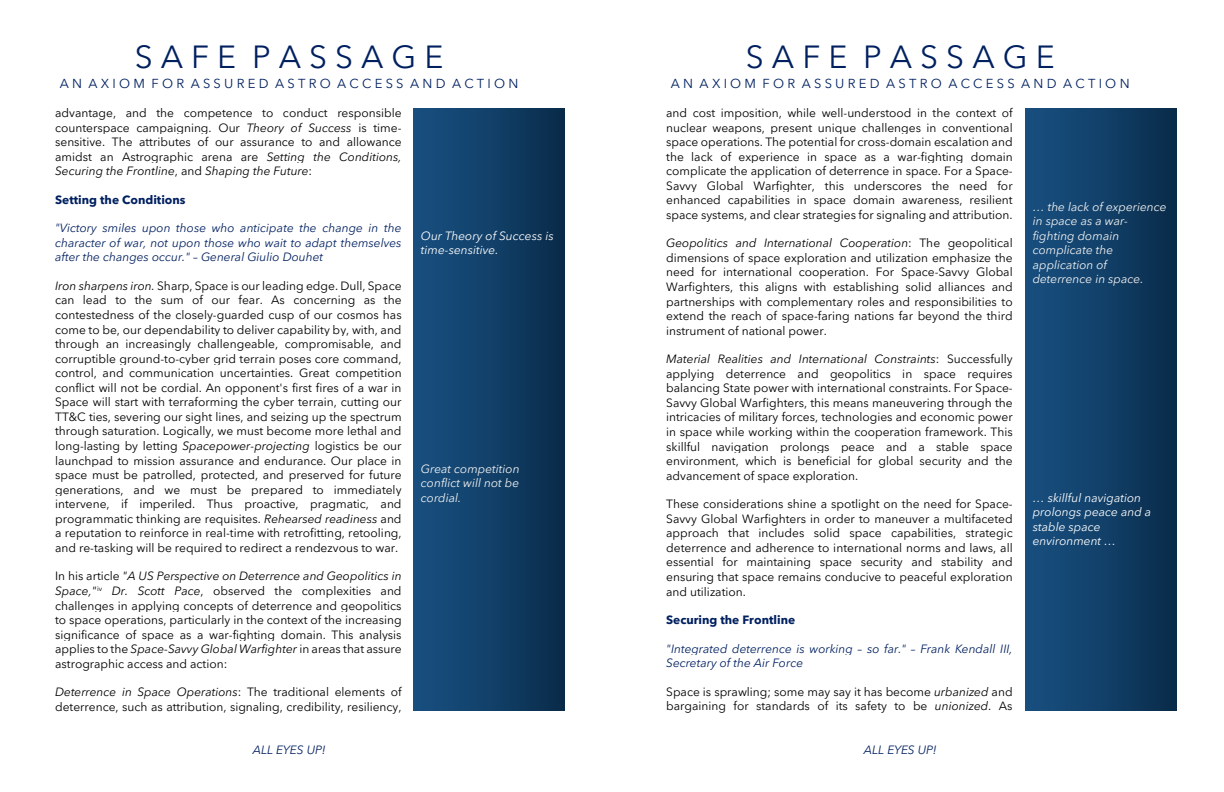
<style>
.page{position:relative;width:1224px;height:792px;background:#fff}
.page>*{position:absolute;margin:0;border:0;box-sizing:border-box;transform-origin:0 0}
.t1{font:32px "Avenir Next LT Pro";color:#002060}
.t2{font:13px "Avenir Next LT Pro";color:#002060}
.t3{font:12px/14.6px "Avenir Next LT Pro";color:#000;text-align:justify}
.t4{font:italic 12px/14.6px "Avenir Next LT Pro";color:#002060;text-align:justify}
.t5{font:italic 12px/14.6px "Avenir Next LT Pro";color:#f2f2f2;text-align:justify}
.t6{font:italic 12px/14.6px "Avenir Next LT Pro";color:#fff}
.t7{font:700 12px "Avenir Next LT Pro";color:#002060}
.s1{font-style:italic}
</style>
<div class="page">
<div style="left:413px;top:109px;width:152px;height:602px;background:linear-gradient(to right,#195183,#0a2d4c)"></div>
<div style="left:1025px;top:108px;width:152px;height:603px;background:linear-gradient(to right,#195183,#0a2d4b)"></div>
<h1 class="t1" style="left:135px;top:38px;width:310px">S A F E P A S S A G E</h1>
<p class="t2" style="left:60px;top:76px;width:460px">AN A X I O M F O R A S S U R E D A S T R O A C C E S S A N D A C T I O N</p>
<p class="t3" style="left:55px;top:105px;width:348px">advantage, and the competence to conduct responsible counterspace campaigning. Our <span class="s1">Theory of Success</span> is time&shy;sensitive. The attributes of our assurance to and allowance amidst an Astrographic arena are <span class="s1">Setting the Conditions, Securing the Frontline</span>, and <span class="s1">Shaping the Future</span>:</p>
<p class="t7" style="left:55px;top:192px;width:132px">Setting the Conditions</p>
<p class="t4" style="left:55px;top:221px;width:348px">"Victory smiles upon those who anticipate the change in the character of war, not upon those who wait to adapt themselves after the changes occur." – General Giulio Douhet</p>
<p class="t3" style="left:55px;top:278px;width:348px"><span class="s1">Iron sharpens iron.</span> Sharp, Space is our leading edge. Dull, Space can lead to the sum of our fear. As concerning as the contestedness of the closely-guarded cusp of our cosmos has come to be, our dependability to deliver capability by, with, and through an increasingly challengeable, compromisable, and corruptible ground-to-cyber grid terrain poses core command, control, and communication uncertainties. Great competition conflict will not be cordial. An opponent's first fires of a war in Space will start with terraforming the cyber terrain, cutting our TT&amp;C ties, severing our sight lines, and seizing up the spectrum through saturation. Logically, we must become more lethal and long-lasting by letting <span class="s1">Spacepower-projecting</span> logistics be our launchpad to mission assurance and endurance. Our place in space must be patrolled, protected, and preserved for future generations, and we must be prepared to immediately intervene, if imperiled. Thus proactive, pragmatic, and programmatic thinking are requisites. <span class="s1">Rehearsed readiness</span> and a reputation to reinforce in real-time with retrofitting, retooling, and re-tasking will be required to redirect a rendezvous to war.</p>
<p class="t3" style="left:55px;top:569px;width:348px">In his article <span class="s1">"A US Perspective on Deterrence and Geopolitics in Space,"</span><sup>iv</sup> <span class="s1">Dr. Scott Pace</span>, observed the complexities and challenges in applying concepts of deterrence and geopolitics to space operations, particularly in the context of the increasing significance of space as a war-fighting domain. This analysis applies to the <span class="s1">Space-Savvy Global Warfighter</span> in areas that assure astrographic access and action:</p>
<p class="t3" style="left:55px;top:685px;width:348px"><span class="s1">Deterrence in Space Operations</span>: The traditional elements of deterrence, such as attribution, signaling, credibility, resiliency,</p>
<p class="t4" style="left:253px;top:743px;width:74px">ALL EYES UP!</p>
<p class="t6" style="left:421px;top:228px;width:134px">Our Theory of Success is time-sensitive.</p>
<p class="t5" style="left:421px;top:461px;width:100px">Great competition conflict will not be cordial.</p>
<h1 class="t1" style="left:746px;top:38px;width:310px">S A F E P A S S A G E</h1>
<p class="t2" style="left:671px;top:76px;width:460px">AN A X I O M F O R A S S U R E D A S T R O A C C E S S A N D A C T I O N</p>
<p class="t3" style="left:666px;top:105px;width:348px">and cost imposition, while well-understood in the context of nuclear weapons, present unique challenges in conventional space operations. The potential for cross-domain escalation and the lack of experience in space as a war-fighting domain complicate the application of deterrence in space. For a Space-Savvy Global Warfighter, this underscores the need for enhanced capabilities in space domain awareness, resilient space systems, and clear strategies for signaling and attribution.</p>
<p class="t3" style="left:666px;top:236px;width:348px"><span class="s1">Geopolitics and International Cooperation</span>: The geopolitical dimensions of space exploration and utilization emphasize the need for international cooperation. For Space-Savvy Global Warfighters, this aligns with establishing solid alliances and partnerships with complementary roles and responsibilities to extend the reach of space-faring nations far beyond the third instrument of national power.</p>
<p class="t3" style="left:666px;top:352px;width:348px"><span class="s1">Material Realities and International Constraints</span>: Successfully applying deterrence and geopolitics in space requires balancing State power with international constraints. For Space-Savvy Global Warfighters, this means maneuvering through the intricacies of military forces, technologies and economic power in space while working within the cooperation framework. This skillful navigation prolongs peace and a stable space environment, which is beneficial for global security and the advancement of space exploration.</p>
<p class="t3" style="left:666px;top:497px;width:348px">These considerations shine a spotlight on the need for Space-Savvy Global Warfighters in order to maneuver a multifaceted approach that includes solid space capabilities, strategic deterrence and adherence to international norms and laws, all essential for maintaining space security and stability and ensuring that space remains conducive to peaceful exploration and utilization.</p>
<p class="t7" style="left:666px;top:613px;width:131px">Securing the Frontline</p>
<p class="t4" style="left:666px;top:641px;width:348px">"Integrated deterrence is working – so far." – Frank Kendall III,<br>Secretary of the Air Force</p>
<p class="t3" style="left:666px;top:684px;width:348px">Space is sprawling; some may say it has become <span class="s1">urbanized</span> and bargaining for standards of its safety to be <span class="s1">unionized</span>. As</p>
<p class="t4" style="left:864px;top:743px;width:74px">ALL EYES UP!</p>
<p class="t5" style="left:1033px;top:199px;width:135px;text-align:left">… the lack of experience in space as a war&shy;fighting domain complicate the application of deterrence in space.</p>
<p class="t6" style="left:1033px;top:490px;width:120px">… skillful navigation prolongs peace and a stable space environment …</p>
</div>
